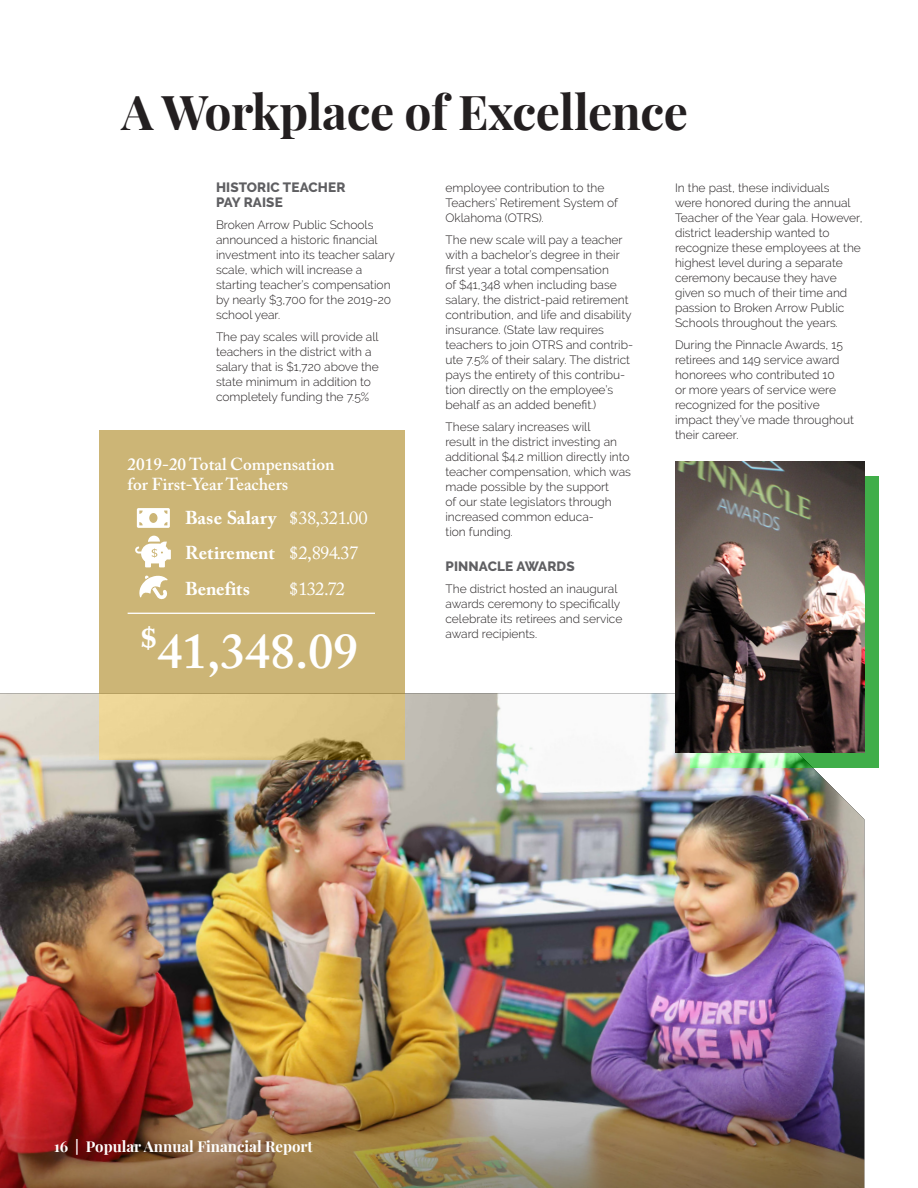
<style>
.page{position:relative;width:918px;height:1188px;background:#fff}
.page>*{position:absolute;margin:0;border:0;box-sizing:border-box;transform-origin:0 0}
.pullquote{font:600 49.8px "Adobe Caslon Pro";color:#fff}
.t1{font:700 48px "Playfair Display";letter-spacing:-.01em;color:#231f20}
.pullquote-2{font:700 18.6px "Adobe Caslon Pro";color:#fff}
.pullquote-3{font:700 18.6px "Adobe Caslon Pro";letter-spacing:.02em;color:#fff}
.pullquote-4{font:18.6px "Adobe Caslon Pro";color:#fff}
.pullquote-5{font:600 17.25px/20px "Adobe Caslon Pro";color:#fff}
.t2{font:700 15px "Playfair Display";color:#fff}
.t3{font:800 13.5px/15px "Raleway";letter-spacing:.01em;color:#5f5f62}
.t4{font:300 12px/15px "Raleway";color:#231f20}
.s1{font-weight:400}
</style>
<div class="page">
<img style="left:0;top:693px;width:864px;height:495px">
<svg style="left:690px;top:476px;width:189px;height:292px;fill:#40ae49"></svg>
<img style="left:675px;top:461px;width:190px;height:292px">
<svg style="left:100px;top:431px;width:305px;height:329px;fill:#ccb576"></svg>
<hr style="left:128px;top:613px;width:247px;height:1px;background:#fff">
<svg style="left:135px;top:536px;width:36px;height:31px"></svg>
<svg style="left:137px;top:508px;width:33px;height:20px"></svg>
<svg style="left:138px;top:574px;width:30px;height:26px"></svg>
<h3 class="t1" style="left:122px;top:74px;width:568px">A Workplace of Excellence</h3>
<h4 class="t3" style="left:216px;top:180px;width:131px">HISTORIC TEACHER<br>PAY RAISE</h4>
<p class="t4" style="left:216px;top:217px;width:180px">Broken Arrow Public Schools announced a historic financial investment into its teacher salary scale, which will increase a starting teacher’s compensation by nearly $3,700 for the 2019-20 school year.</p>
<p class="t4" style="left:216px;top:329px;width:164px">The pay scales will provide all teachers in the district with a salary that is $1,720 above the state minimum in addition to completely funding the 7.5%</p>
<p class="pullquote-5" style="left:128px;top:454px;width:208px">2019-20 Total Compensation for First-Year Teachers</p>
<p class="pullquote-3" style="left:185px;top:507px;width:184px">Base Salary <span class="s1">$38,321.00</span></p>
<p class="pullquote-2" style="left:185px;top:542px;width:175px">Retirement <span class="s1">$2,894.37</span></p>
<p class="pullquote-2" style="left:185px;top:577px;width:66px">Benefits</p>
<p class="pullquote-4" style="left:289px;top:577px;width:57px">$132.72</p>
<p class="pullquote" style="left:140px;top:621px;width:220px">$41,348.09</p>
<p class="t4" style="left:446px;top:180px;width:174px">employee contribution to the<br>Teachers’ Retirement System of<br>Oklahoma (OTRS).</p>
<p class="t4" style="left:446px;top:232px;width:189px">The new scale will pay a teacher with a bachelor’s degree in their first year a total compensation<br>of $41,348 when including base salary, the district-paid retirement contribution, and life and disability insurance. (State law requires teachers to join OTRS and contrib&shy;ute 7.5% of their salary. The district pays the entirety of this contribu&shy;tion directly on the employee’s behalf as an added benefit.)</p>
<p class="t4" style="left:446px;top:419px;width:187px">These salary increases will<br>result in the district investing an additional $4.2 million directly into teacher compensation, which was made possible by the support<br>of our state legislators through increased common educa-<br>tion funding.</p>
<h4 class="t3" style="left:446px;top:559px;width:131px">PINNACLE AWARDS</h4>
<p class="t4" style="left:446px;top:581px;width:178px">The district hosted an inaugural awards ceremony to specifically celebrate its retirees and service award recipients.</p>
<p class="t4" style="left:675px;top:180px;width:189px">In the past, these individuals<br>were honored during the annual<br>Teacher of the Year gala. However, district leadership wanted to recognize these employees at the highest level during a separate ceremony because they have given so much of their time and passion to Broken Arrow Public<br>Schools throughout the years.</p>
<p class="t4" style="left:675px;top:337px;width:180px">During the Pinnacle Awards, 15 retirees and 149 service award honorees who contributed 10<br>or more years of service were recognized for the positive impact they’ve made throughout their career.</p>
<p class="t2" style="left:54px;top:1134px;width:260px">16 | Popular Annual Financial Report</p>
</div>
